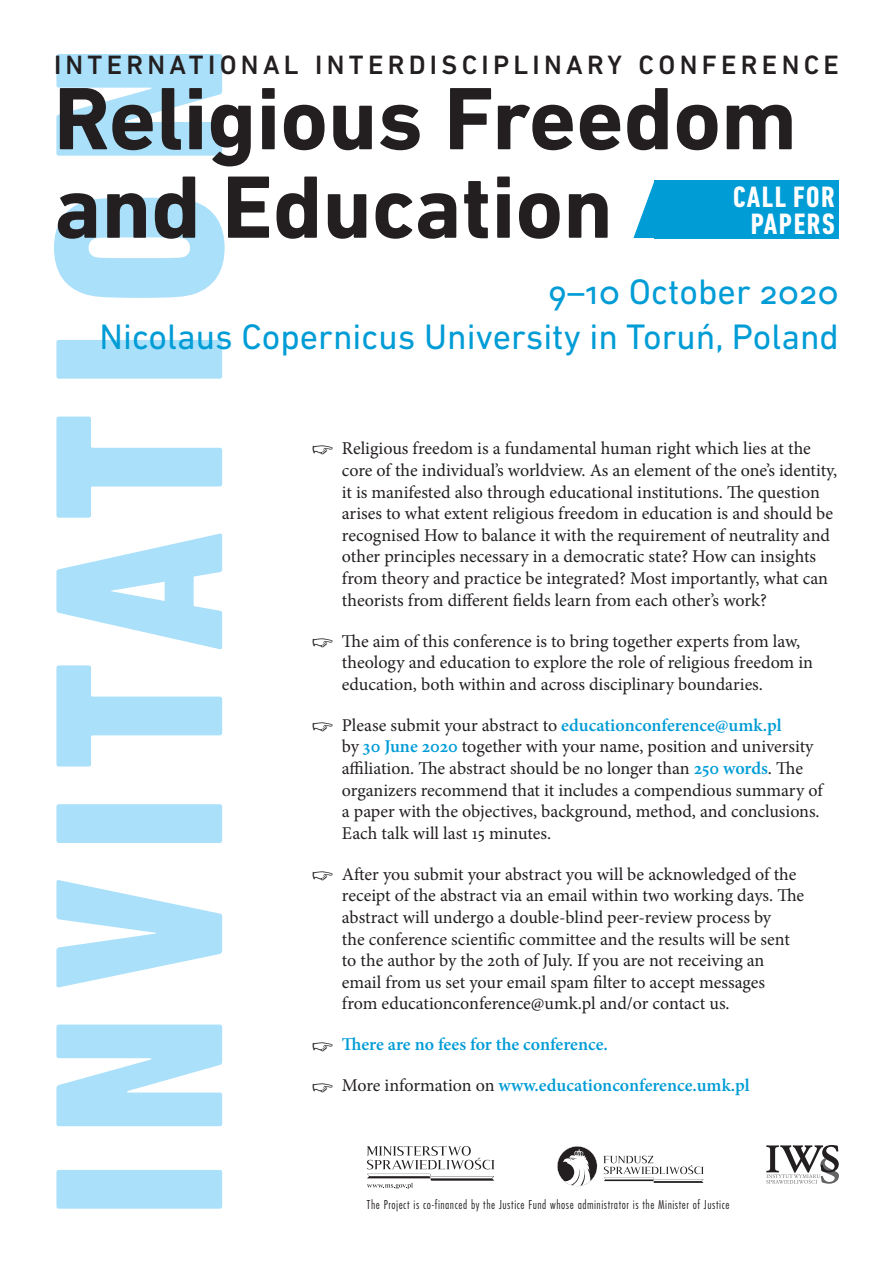
<style>
.page{position:relative;width:893px;height:1263px;background:#fff}
.page>*{position:absolute;margin:0;border:0;box-sizing:border-box;transform-origin:0 0}
.t1{font:700 90px/88.5px "DIN Next LT Pro";color:#231f20}
.t2{font:36px/45px "DIN Next LT Pro";color:#009cd6;text-align:right}
.t3{font:700 condensed 30px/27px "DIN Next LT Pro";letter-spacing:.05em;color:#fff;text-align:center}
.t4{font:500 27px "DIN Next LT Pro";letter-spacing:.16em;color:#231f20}
.t5{font:18px/21.6px "Minion Pro";color:#231f20}
.t6{font:600 18px "Minion Pro";color:#009cd6}
.t7{font:700 18px "Toshna";color:#231f20}
.t8{font:13.5px "Futura PT Cond";letter-spacing:.04em;color:#231f20;scale:.96 1}
.s1{font-weight:600;color:#009cd6}
.s2{font-weight:400;color:#231f20}
</style>
<div class="page">
<svg style="left:633px;top:180px;width:22px;height:58px"></svg>
<svg style="left:54px;top:54px;width:171px;height:1155px"></svg>
<svg style="left:557px;top:1146px;width:146px;height:41px"></svg>
<svg style="left:367px;top:1146px;width:127px;height:43px"></svg>
<svg style="left:766px;top:1145px;width:73px;height:39px"></svg>
<div style="left:655px;top:180px;width:184px;height:58px;background:#009cd6"></div>
<h3 class="t4" style="left:54px;top:49px;width:786px">INTERNATIONAL INTERDISCIPLINARY CONFERENCE</h3>
<h1 class="t1" style="left:54px;top:74px;width:744px">Religious Freedom and Education</h1>
<h3 class="t3" style="left:733px;top:183px;width:103px">CALL FOR<br>PAPERS</h3>
<h2 class="t2" style="left:100px;top:269px;width:741px">9–10 October 2020<br>Nicolaus Copernicus University in Toruń, Poland</h2>
<p class="t7" style="left:311px;top:438px;width:23px">☞</p>
<p class="t7" style="left:311px;top:630px;width:23px">☞</p>
<p class="t7" style="left:311px;top:715px;width:23px">☞</p>
<p class="t7" style="left:311px;top:864px;width:23px">☞</p>
<p class="t7" style="left:311px;top:1034px;width:23px">☞</p>
<p class="t7" style="left:311px;top:1075px;width:23px">☞</p>
<p class="t5" style="left:342px;top:438px;width:497px">Religious freedom is a fundamental human right which lies at the core of the individual’s worldview. As an element of the one’s identity, it is manifested also through educational institutions. The question arises to what extent religious freedom in education is and should be recognised How to balance it with the requirement of neutrality and other principles necessary in a democratic state? How can insights from theory and practice be integrated? Most importantly, what can theorists from different fields learn from each other’s work?</p>
<p class="t5" style="left:342px;top:630px;width:473px">The aim of this conference is to bring together experts from law, theology and education to explore the role of religious freedom in education, both within and across disciplinary boundaries.</p>
<p class="t5" style="left:342px;top:714px;width:482px">Please submit your abstract to <span class="s1">educationconference@umk.pl<br></span>by <span class="s1">30 June 2020</span> together with your name, position and university affiliation. The abstract should be no longer than <span class="s1">250 words</span>. The organizers recommend that it includes a compendious summary of a paper with the objectives, background, method, and conclusions.<br>Each talk will last 15 minutes.</p>
<p class="t5" style="left:342px;top:863px;width:464px">After you submit your abstract you will be acknowledged of the receipt of the abstract via an email within two working days. The abstract will undergo a double-blind peer-review process by<br>the conference scientific committee and the results will be sent to the author by the 20th of July. If you are not receiving an email from us set your email spam filter to accept messages from educationconference@umk.pl and/or contact us.</p>
<p class="t6" style="left:342px;top:1032px;width:267px">There are no fees for the conference.</p>
<p class="t6" style="left:342px;top:1073px;width:409px"><span class="s2">More information on</span> www.educationconference.umk.pl</p>
<p class="t8" style="left:367px;top:1197px;width:379px">The Project is co-financed by the Justice Fund whose administrator is the Minister of Justice</p>
</div>
